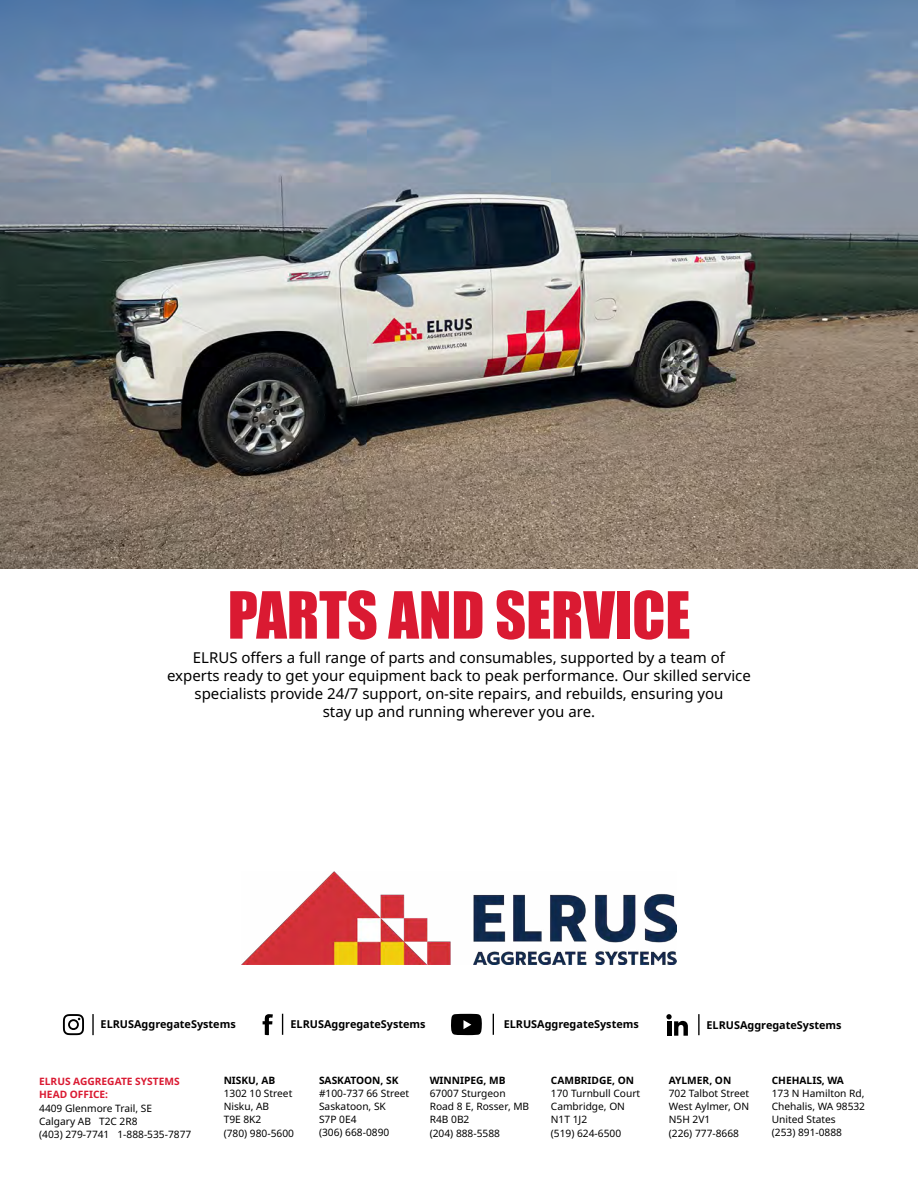
<style>
.page{position:relative;width:918px;height:1188px;background:#fff}
.page>*{position:absolute;margin:0;border:0;box-sizing:border-box;transform-origin:0 0}
.t1{font:60px "Impact";color:#da1a32}
.t2{font:15px/18px "Noto Sans";color:#000;text-align:center}
.t3{font:700 10.8px "Noto Sans";color:#000}
.t4{font:10.2px/13px "Noto Sans";color:#000}
.t5{font:700 10.2px "Noto Sans";color:#000}
.t6{font:700 10.2px/13px "Noto Sans";color:#da1a32}
</style>
<div class="page">
<img style="left:242px;top:871px;width:435px;height:93px">
<svg style="left:63px;top:1014px;width:21px;height:21px"></svg>
<hr style="left:92px;top:1014px;width:2px;height:21px;background:#000">
<svg style="left:263px;top:1014px;width:10px;height:21px"></svg>
<svg style="left:282px;top:1014px;width:1px;height:21px"></svg>
<svg style="left:451px;top:1014px;width:31px;height:21px"></svg>
<svg style="left:493px;top:1014px;width:1px;height:21px"></svg>
<svg style="left:666px;top:1014px;width:22px;height:22px"></svg>
<hr style="left:698px;top:1014px;width:2px;height:21px;background:#000">
<img style="left:0;top:0;width:918px;height:569px">
<h1 class="t1" style="left:228px;top:569px;width:464px">PARTS AND SERVICE</h1>
<p class="t2" style="left:167px;top:649px;width:585px">ELRUS offers a full range of parts and consumables, supported by a team of experts ready to get your equipment back to peak performance. Our skilled service specialists provide 24/7 support, on-site repairs, and rebuilds, ensuring you<br>stay up and running wherever you are.</p>
<p class="t3" style="left:101px;top:1017px;width:137px">ELRUSAggregateSystems</p>
<p class="t3" style="left:291px;top:1017px;width:137px">ELRUSAggregateSystems</p>
<p class="t3" style="left:504px;top:1017px;width:137px">ELRUSAggregateSystems</p>
<p class="t3" style="left:707px;top:1018px;width:137px">ELRUSAggregateSystems</p>
<p class="t6" style="left:39px;top:1075px;width:142px">ELRUS AGGREGATE SYSTEMS<br>HEAD OFFICE:</p>
<p class="t4" style="left:39px;top:1102px;width:154px">4409 Glenmore Trail, SE<br>Calgary AB T2C 2R8<br>(403) 279-7741 1-888-535-7877</p>
<p class="t5" style="left:224px;top:1073px;width:53px">NISKU, AB</p>
<p class="t4" style="left:224px;top:1087px;width:72px">1302 10 Street<br>Nisku, AB<br>T9E 8K2<br>(780) 980-5600</p>
<p class="t5" style="left:319px;top:1073px;width:81px">SASKATOON, SK</p>
<p class="t4" style="left:319px;top:1087px;width:92px">#100-737 66 Street<br>Saskatoon, SK<br>S7P 0E4<br>(306) 668-0890</p>
<p class="t5" style="left:430px;top:1073px;width:77px">WINNIPEG, MB</p>
<p class="t4" style="left:430px;top:1087px;width:101px">67007 Sturgeon<br>Road 8 E, Rosser, MB<br>R4B 0B2<br>(204) 888-5588</p>
<p class="t5" style="left:551px;top:1073px;width:85px">CAMBRIDGE, ON</p>
<p class="t4" style="left:551px;top:1087px;width:91px">170 Turnbull Court<br>Cambridge, ON<br>N1T 1J2<br>(519) 624-6500</p>
<p class="t5" style="left:669px;top:1073px;width:64px">AYLMER, ON</p>
<p class="t4" style="left:669px;top:1087px;width:82px">702 Talbot Street<br>West Aylmer, ON<br>N5H 2V1<br>(226) 777-8668</p>
<p class="t5" style="left:772px;top:1073px;width:74px">CHEHALIS, WA</p>
<p class="t4" style="left:772px;top:1087px;width:95px">173 N Hamilton Rd,<br>Chehalis, WA 98532<br>United States<br>(253) 891-0888</p>
</div>
